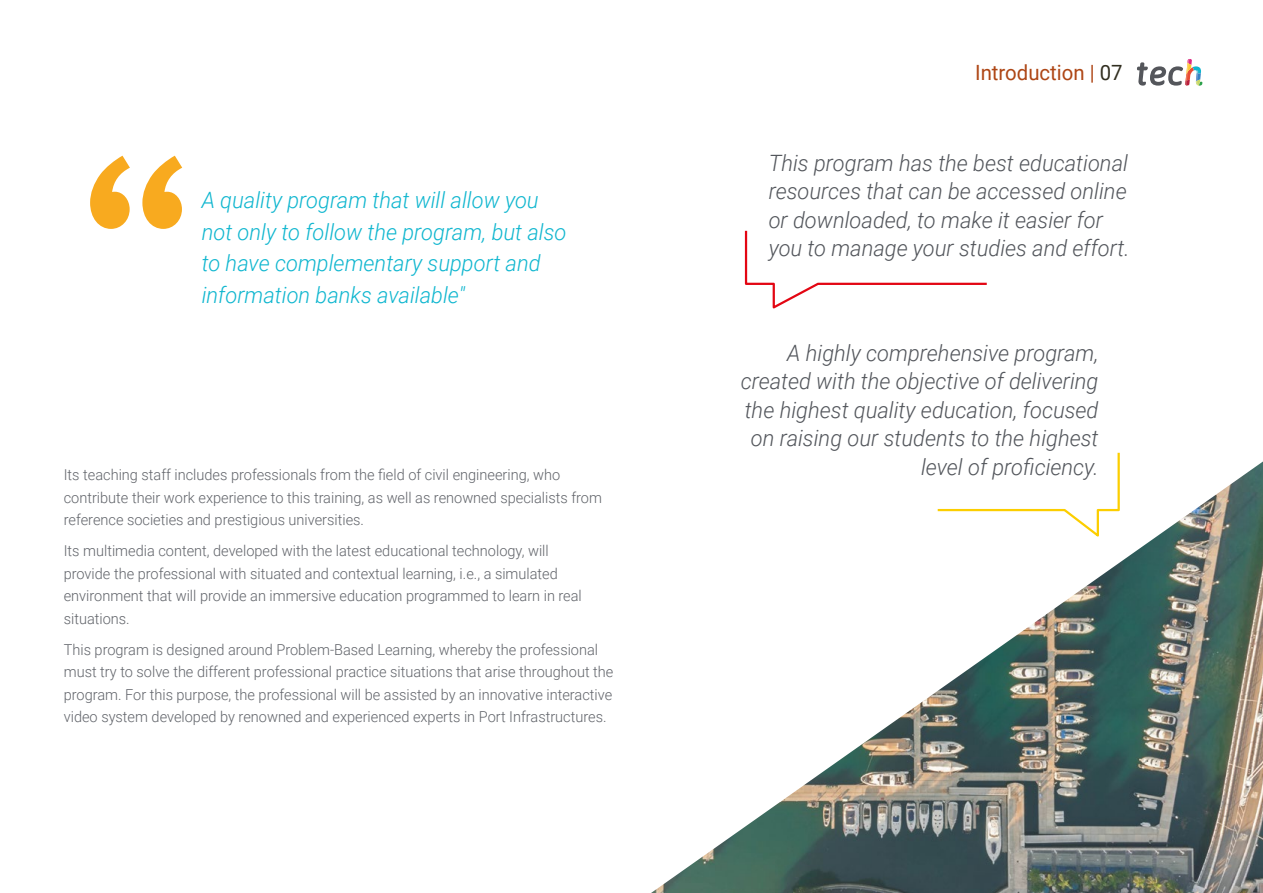
<style>
.page{position:relative;width:1263px;height:893px;background:#fff}
.page>*{position:absolute;margin:0;border:0;box-sizing:border-box;transform-origin:0 0}
.t1{font:italic 300 22.5px/28.5px "Roboto";color:#52555b;text-align:right}
.t2{font:italic 300 22.5px/31.5px "Roboto";color:#0fb6cf}
.t3{font:21px "Roboto";color:#ae4615}
.t4{font:300 15px/22.5px "Roboto";color:#61646a}
.s1{color:#312e20}
</style>
<div class="page">
<svg style="left:90px;top:156px;width:92px;height:73px"></svg>
<svg style="left:744px;top:230px;width:243px;height:79px"></svg>
<svg style="left:1137px;top:59px;width:65px;height:27px"></svg>
<img style="left:651px;top:461px;width:612px;height:432px">
<h1 class="t2" style="left:202px;top:184px;width:366px">A quality program that will allow you not only to follow the program, but also to have complementary support and information banks available"</h1>
<p class="t4" style="left:64px;top:463px;width:540px">Its teaching staff includes professionals from the field of civil engineering, who contribute their work experience to this training, as well as renowned specialists from reference societies and prestigious universities.</p>
<p class="t4" style="left:64px;top:539px;width:520px">Its multimedia content, developed with the latest educational technology, will provide the professional with situated and contextual learning, i.e., a simulated environment that will provide an immersive education programmed to learn in real situations.</p>
<p class="t4" style="left:64px;top:638px;width:551px">This program is designed around Problem-Based Learning, whereby the professional must try to solve the different professional practice situations that arise throughout the program. For this purpose, the professional will be assisted by an innovative interactive video system developed by renowned and experienced experts in Port Infrastructures.</p>
<h2 class="t3" style="left:975px;top:57px;width:149px">Introduction | <span class="s1">07</span></h2>
<h1 class="t1" style="left:769px;top:148px;width:362px;text-align:left">This program has the best educational resources that can be accessed online or downloaded, to make it easier for you to manage your studies and effort.</h1>
<h1 class="t1" style="left:741px;top:338px;width:359px">A highly comprehensive program, created with the objective of delivering the highest quality education, focused on raising our students to the highest level of proficiency.</h1>
</div>
